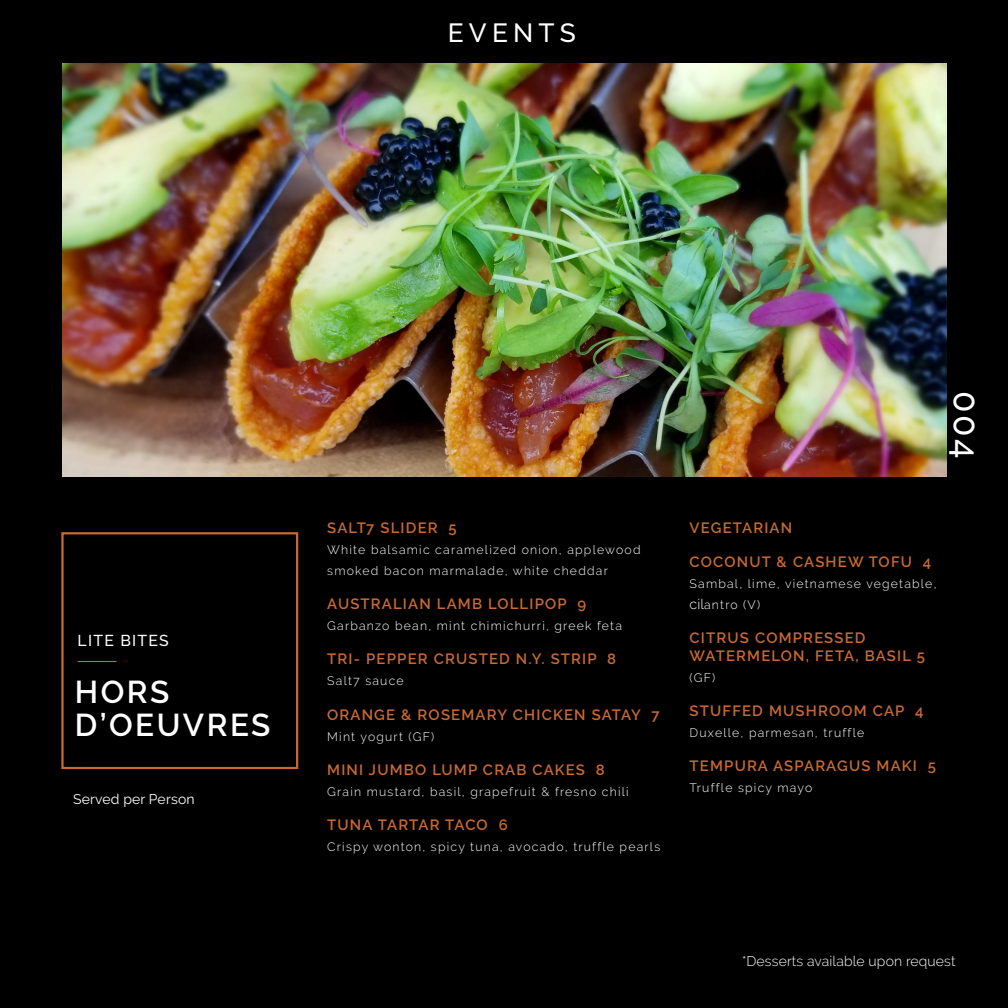
<style>
.page{position:relative;width:1008px;height:1008px;background:#000}
.page>*{position:absolute;margin:0;border:0;box-sizing:border-box;transform-origin:0 0}
.t1{font:500 35px "Raleway";color:#fff}
.t2{font:600 31.5px/33.2px "Raleway";letter-spacing:.08em;color:#fff}
.t3{font:500 26.25px "Raleway";letter-spacing:.2em;color:#fff}
.t4{font:500 15.75px "Raleway";letter-spacing:.08em;color:#fff}
.t5{font:600 14.88px/17.2px "Raleway";letter-spacing:.08em;color:#c96933}
.t6{font:300 14px "Raleway";letter-spacing:.01em;color:#fff}
.t7{font:14px "Raleway";letter-spacing:.01em;color:#fff}
.t8{font:300 12.25px/21px "Raleway";letter-spacing:.1em;color:#fff}
.s1{font-size:14px}
</style>
<div class="page">
<img style="left:63px;top:64px;width:884px;height:412px">
<div style="left:61px;top:532px;width:237px;height:237px;border:2px solid #c96933"></div>
<hr style="left:78px;top:661px;width:39px;height:1px;background:#c96933">
<p class="t3" style="left:448px;top:18px;width:130px">EVENTS</p>
<p class="t4" style="left:78px;top:631px;width:93px">LITE BITES</p>
<p class="t2" style="left:75px;top:675px;width:197px">HORS<br>D’OEUVRES</p>
<p class="t7" style="left:73px;top:791px;width:123px">Served per Person</p>
<p class="t5" style="left:327px;top:519px;width:131px">SALT7 SLIDER 5</p>
<p class="t8" style="left:327px;top:539px;width:315px">White balsamic caramelized onion, applewood smoked bacon marmalade, white cheddar</p>
<p class="t5" style="left:327px;top:596px;width:260px">AUSTRALIAN LAMB LOLLIPOP 9</p>
<p class="t8" style="left:327px;top:615px;width:296px">Garbanzo bean, mint chimichurri, greek feta</p>
<p class="t5" style="left:327px;top:651px;width:291px">TRI- PEPPER CRUSTED N.Y. STRIP 8</p>
<p class="t8" style="left:327px;top:671px;width:78px">Salt7 sauce</p>
<p class="t5" style="left:327px;top:706px;width:334px">ORANGE &amp; ROSEMARY CHICKEN SATAY 7</p>
<p class="t8" style="left:327px;top:726px;width:109px">Mint yogurt (GF)</p>
<p class="t5" style="left:327px;top:761px;width:279px">MINI JUMBO LUMP CRAB CAKES 8</p>
<p class="t8" style="left:327px;top:781px;width:303px">Grain mustard, basil, grapefruit &amp; fresno chili</p>
<p class="t5" style="left:327px;top:816px;width:182px">TUNA TARTAR TACO 6</p>
<p class="t8" style="left:327px;top:836px;width:334px">Crispy wonton, spicy tuna, avocado, truffle pearls</p>
<p class="t1" style="left:986px;top:391px;width:70px;rotate:90deg">004</p>
<p class="t5" style="left:690px;top:519px;width:104px">VEGETARIAN</p>
<p class="t5" style="left:690px;top:554px;width:243px">COCONUT &amp; CASHEW TOFU 4</p>
<p class="t8" style="left:690px;top:573px;width:249px">Sambal, lime, vietnamese vegetable, <span class="s1">cil</span>antro (V)</p>
<p class="t5" style="left:690px;top:630px;width:237px">CITRUS COMPRESSED<br>WATERMELON, FETA, BASIL 5</p>
<p class="t8" style="left:690px;top:667px;width:27px">(GF)</p>
<p class="t5" style="left:690px;top:702px;width:235px">STUFFED MUSHROOM CAP 4</p>
<p class="t8" style="left:690px;top:722px;width:176px">Duxelle, parmesan, truffle</p>
<p class="t5" style="left:690px;top:757px;width:248px">TEMPURA ASPARAGUS MAKI 5</p>
<p class="t8" style="left:690px;top:777px;width:124px">Truffle spicy mayo</p>
<p class="t6" style="left:742px;top:953px;width:215px">*Desserts available upon request</p>
</div>
